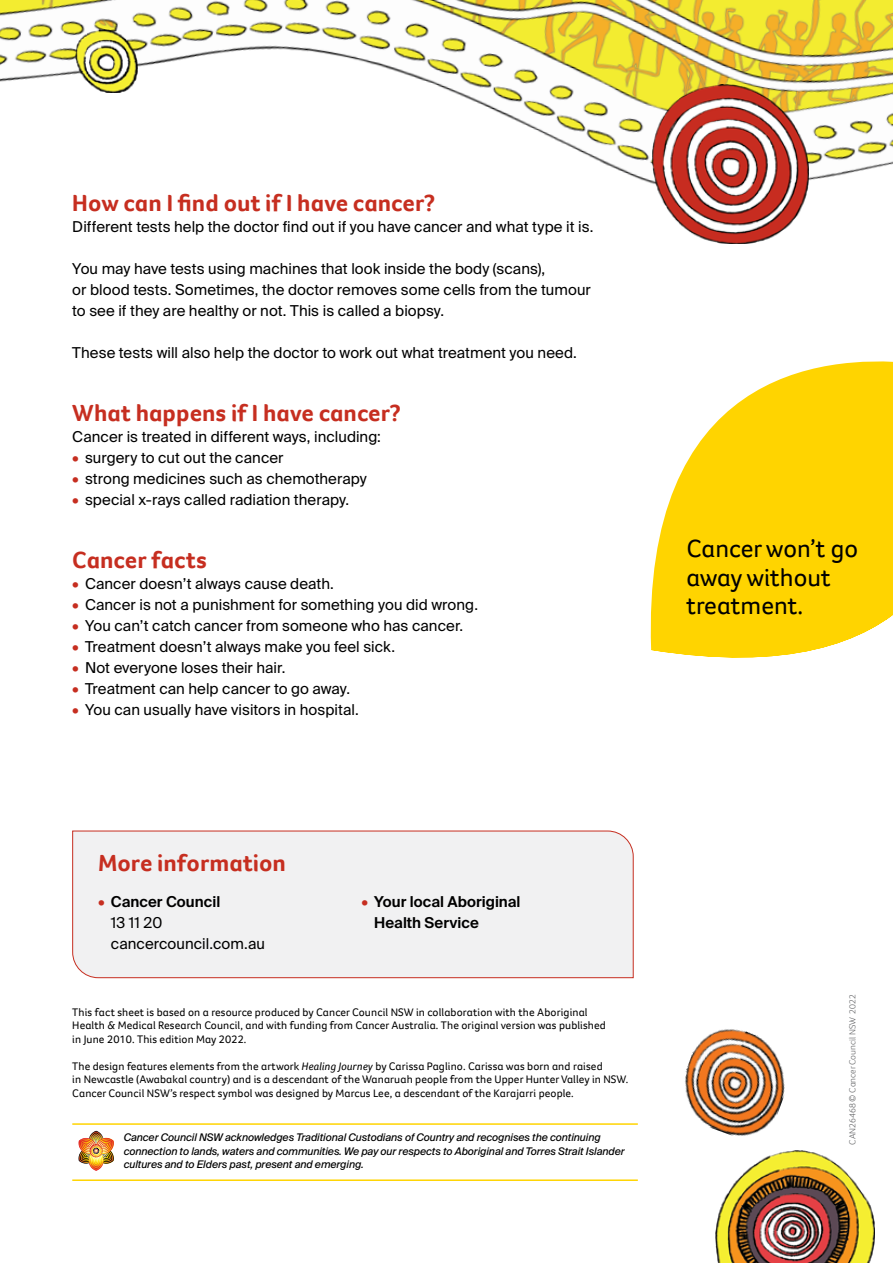
<style>
.page{position:relative;width:893px;height:1263px;background:#fff}
.page>*{position:absolute;margin:0;border:0;box-sizing:border-box;transform-origin:0 0}
.t1{font:25.5px/28.5px "Foco CC";color:#000}
.t2{font:700 24px "Foco CC";color:#c62e20}
.t3{font:15px/21px "Suisse Intl";letter-spacing:.005em;color:#000}
.t4{font:600 15px/21px "Suisse Intl";letter-spacing:.005em;color:#000}
.t5{font:11.25px/13.5px "Foco CC";letter-spacing:.01em;color:#000}
.t6{font:italic 10.5px/13.5px "Suisse Intl";letter-spacing:-.005em;color:#000}
.t7{font:300 9px "Foco CC";color:#58595b}
.s1{color:#c62e20}
.s2{font-weight:600}
.s3{font-weight:400;color:#c62e20}
.s4{font-style:italic}
</style>
<div class="page">
<div style="left:72px;top:830px;width:562px;height:148px;background:#f1f1f2"></div>
<svg style="left:79px;top:1131px;width:35px;height:40px"></svg>
<hr style="left:72px;top:1123px;width:566px;height:2px;background:#ffd400">
<hr style="left:72px;top:1179px;width:566px;height:2px;background:#ffd400">
<img style="left:685px;top:1029px;width:100px;height:107px">
<img style="left:716px;top:1150px;width:159px;height:113px">
<img style="left:0;top:0;width:893px;height:244px">
<img style="left:76px;top:30px;width:62px;height:62px">
<img style="left:653px;top:85px;width:155px;height:158px">
<svg style="left:650px;top:361px;width:243px;height:297px;fill:#ffd400"></svg>
<h2 class="t2" style="left:72px;top:187px;width:364px">How can I find out if I have cancer?</h2>
<p class="t3" style="left:72px;top:217px;width:523px">Different tests help the doctor find out if you have cancer and what type it is.</p>
<p class="t3" style="left:72px;top:259px;width:520px">You may have tests using machines that look inside the body (scans),<br>or blood tests. Sometimes, the doctor removes some cells from the tumour to see if they are healthy or not. This is called a biopsy.</p>
<p class="t3" style="left:72px;top:343px;width:506px">These tests will also help the doctor to work out what treatment you need.</p>
<h2 class="t2" style="left:72px;top:397px;width:330px">What happens if I have cancer?</h2>
<p class="t3" style="left:72px;top:427px;width:310px">Cancer is treated in different ways, including:</p>
<p class="t3" style="left:72px;top:448px;width:213px"><span class="s1">•</span> surgery to cut out the cancer</p>
<p class="t3" style="left:72px;top:469px;width:296px"><span class="s1">•</span> strong medicines such as chemotherapy</p>
<p class="t3" style="left:72px;top:490px;width:278px"><span class="s1">•</span> special x-rays called radiation therapy.</p>
<h2 class="t2" style="left:72px;top:544px;width:136px">Cancer facts</h2>
<p class="t3" style="left:72px;top:574px;width:263px"><span class="s1">•</span> Cancer doesn’t always cause death.</p>
<p class="t3" style="left:72px;top:595px;width:407px"><span class="s1">•</span> Cancer is not a punishment for something you did wrong.</p>
<p class="t3" style="left:72px;top:616px;width:392px"><span class="s1">•</span> You can’t catch cancer from someone who has cancer.</p>
<p class="t3" style="left:72px;top:637px;width:324px"><span class="s1">•</span> Treatment doesn’t always make you feel sick.</p>
<p class="t3" style="left:72px;top:658px;width:215px"><span class="s1">•</span> Not everyone loses their hair.</p>
<p class="t3" style="left:72px;top:679px;width:279px"><span class="s1">•</span> Treatment can help cancer to go away.</p>
<p class="t3" style="left:72px;top:700px;width:288px"><span class="s1">•</span> You can usually have visitors in hospital.</p>
<h2 class="t2" style="left:98px;top:847px;width:189px">More information</h2>
<p class="t3" style="left:111px;top:891px;width:156px;text-indent:-13px"><span class="s1">•</span> <span class="s2">Cancer Council<br></span>13 11 20 cancercouncil.com.au</p>
<p class="t4" style="left:374px;top:891px;width:148px;text-indent:-13px"><span class="s3">•</span> Your local Aboriginal<br>Health Service</p>
<p class="t5" style="left:72px;top:1005px;width:535px">This fact sheet is based on a resource produced by Cancer Council NSW in collaboration with the Aboriginal<br>Health &amp; Medical Research Council, and with funding from Cancer Australia. The original version was published in June 2010. This edition May 2022.</p>
<p class="t5" style="left:72px;top:1059px;width:557px">The design features elements from the artwork <span class="s4">Healing Journey</span> by Carissa Paglino. Carissa was born and raised<br>in Newcastle (Awabakal country) and is a descendant of the Wanaruah people from the Upper Hunter Valley in NSW.<br>Cancer Council NSW’s respect symbol was designed by Marcus Lee, a descendant of the Karajarri people.</p>
<p class="t6" style="left:124px;top:1131px;width:503px">Cancer Council NSW acknowledges Traditional Custodians of Country and recognises the continuing connection to lands, waters and communities. We pay our respects to Aboriginal and Torres Strait Islander cultures and to Elders past, present and emerging.</p>
<h1 class="t1" style="left:686px;top:534px;width:173px">Cancer won’t go away without treatment.</h1>
<p class="t7" style="left:846px;top:1145px;width:152px;rotate:-90deg">CAN26468 © Cancer Council NSW 2022</p>
</div>
